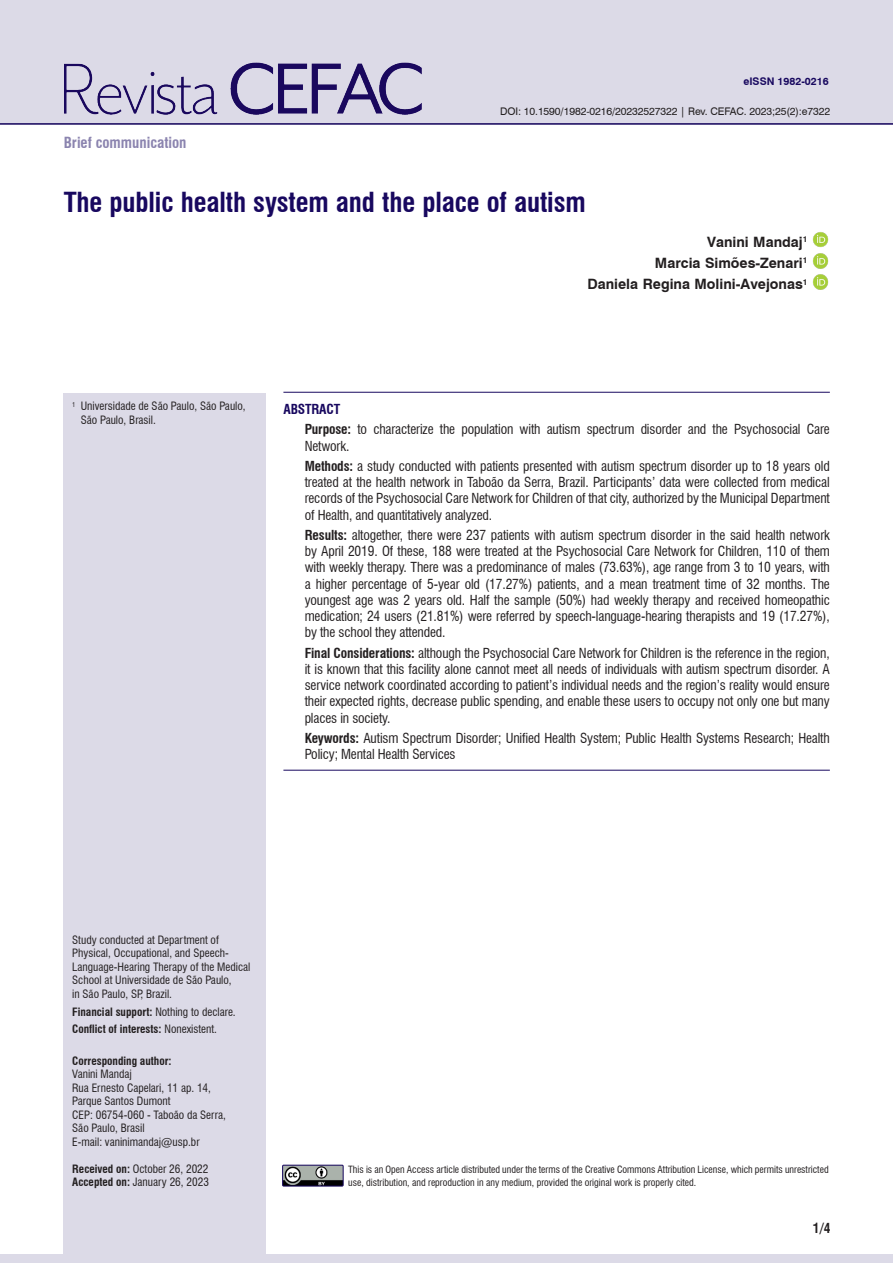
<style>
.page{position:relative;width:893px;height:1263px;background:#fff}
.page>*{position:absolute;margin:0;border:0;box-sizing:border-box;transform-origin:0 0}
.Titulo{font:700 condensed 27px "Swiss 721 BT";letter-spacing:-.005em;color:#18085f}
.Tipo_de_artigo{font:700 condensed 15px "Swiss 721 BT";color:#8b84af}
.Autor{font:700 14.25px "Swiss 721 BT";color:#231f20}
.Resumo{font:condensed 13.5px/16.2px "Swiss 721 BT";letter-spacing:-.01em;color:#231f20;text-align:justify}
.Resumo_fio_abaixo{font:condensed 13.5px/16.2px "Swiss 721 BT";letter-spacing:-.01em;color:#231f20}
.Resumo_título{font:700 condensed 13.5px "Swiss 721 BT";letter-spacing:-.01em;color:#18085f}
.Cabeço_autor_esquer{font:700 condensed 13.5px "Swiss 721 BT";color:#231f20}
.Endereço_correspond{font:condensed 11.25px/13.5px "Swiss 721 BT";color:#231f20}
.Notas_sem_paragrafo{font:condensed 11.25px/13.5px "Swiss 721 BT";color:#231f20}
.Notas_sem_paragrafo-2{font:700 condensed 11.25px "Swiss 721 BT";color:#231f20}
.Notas{font:condensed 11.25px/13.5px "Swiss 721 BT";color:#231f20}
.Endereço_correspond-2{font:700 condensed 11.25px "Swiss 721 BT";color:#231f20}
.Legenda_b_direito-i{font:10.5px "Swiss 721 BT";letter-spacing:-.01em;color:#231f20}
.Legenda_b_esquerdo{font:700 10.5px "Swiss 721 BT";color:#18085f}
.Notas-2{font:condensed 9.75px/13.5px "Swiss 721 BT";color:#231f20}
.s1{font-weight:700}
.s2{font-weight:400}
</style>
<div class="page">
<div style="left:64px;top:393px;width:202px;height:870px;background:#dcdae7"></div>
<img style="left:812px;top:232px;width:17px;height:15px">
<img style="left:813px;top:253px;width:16px;height:16px">
<img style="left:813px;top:274px;width:16px;height:16px">
<hr style="left:283px;top:392px;width:547px;height:1px;background:#18085f">
<hr style="left:283px;top:770px;width:547px;height:1px;background:#18085f">
<div style="left:0;top:0;width:893px;height:125px;background:#dcdae7"></div>
<img style="left:65px;top:63px;width:357px;height:51px">
<img style="left:284px;top:1167px;width:58px;height:17px">
<div style="left:282px;top:1165px;width:62px;height:21px;border:1px solid #18085f"></div>
<div style="left:0;top:1254px;width:893px;height:9px;background:#dcdae7"></div>
<p class="Legenda_b_esquerdo" style="left:743px;top:74px;width:87px">eISSN 1982-0216</p>
<p class="Tipo_de_artigo" style="left:64px;top:133px;width:124px">Brief communication</p>
<p class="Legenda_b_direito-i" style="left:500px;top:104px;width:332px">DOI: 10.1590/1982-0216/20232527322 | Rev. CEFAC. 2023;25(2):e7322</p>
<p class="Titulo" style="left:64px;top:186px;width:523px">The public health system and the place of autism</p>
<p class="Autor" style="left:707px;top:232px;width:102px">Vanini Mandaj<sup>1</sup></p>
<p class="Autor" style="left:655px;top:253px;width:154px">Marcia Simões-Zenari<sup>1</sup></p>
<p class="Autor" style="left:587px;top:274px;width:222px">Daniela Regina Molini-Avejonas<sup>1</sup></p>
<p class="Notas" style="left:81px;top:400px;width:166px;text-indent:-9px"><sup>1</sup> Universidade de São Paulo, São Paulo,<br>São Paulo, Brasil.</p>
<p class="Resumo_título" style="left:283px;top:401px;width:58px">ABSTRACT</p>
<p class="Resumo" style="left:305px;top:421px;width:527px"><span class="s1">Purpose:</span> to characterize the population with autism spectrum disorder and the Psychosocial Care<br>Network.</p>
<p class="Resumo" style="left:305px;top:458px;width:527px"><span class="s1">Methods:</span> a study conducted with patients presented with autism spectrum disorder up to 18 years old treated at the health network in Taboão da Serra, Brazil. Participants’ data were collected from medical records of the Psychosocial Care Network for Children of that city, authorized by the Municipal Department of Health, and quantitatively analyzed.</p>
<p class="Resumo" style="left:305px;top:527px;width:527px"><span class="s1">Results:</span> altogether, there were 237 patients with autism spectrum disorder in the said health network by April 2019. Of these, 188 were treated at the Psychosocial Care Network for Children, 110 of them with weekly therapy. There was a predominance of males (73.63%), age range from 3 to 10 years, with a higher percentage of 5-year old (17.27%) patients, and a mean treatment time of 32 months. The youngest age was 2 years old. Half the sample (50%) had weekly therapy and received homeopathic medication; 24 users (21.81%) were referred by speech-language-hearing therapists and 19 (17.27%), by the school they attended.</p>
<p class="Resumo" style="left:305px;top:645px;width:527px"><span class="s1">Final Considerations:</span> although the Psychosocial Care Network for Children is the reference in the region, it is known that this facility alone cannot meet all needs of individuals with autism spectrum disorder. A service network coordinated according to patient’s individual needs and the region’s reality would ensure their expected rights, decrease public spending, and enable these users to occupy not only one but many places in society.</p>
<p class="Resumo_fio_abaixo" style="left:305px;top:730px;width:527px"><span class="s1">Keywords:</span> Autism Spectrum Disorder; Unified Health System; Public Health Systems Research; Health<br>Policy; Mental Health Services</p>
<p class="Notas_sem_paragrafo" style="left:72px;top:933px;width:180px">Study conducted at Department of Physical, Occupational, and Speech-Language-Hearing Therapy of the Medical School at Universidade de São Paulo,<br>in São Paulo, SP, Brazil.</p>
<p class="Notas_sem_paragrafo-2" style="left:72px;top:1005px;width:165px">Financial support: <span class="s2">Nothing to declare.</span></p>
<p class="Notas_sem_paragrafo-2" style="left:72px;top:1022px;width:146px">Conflict of interests: <span class="s2">Nonexistent.</span></p>
<p class="Endereço_correspond-2" style="left:72px;top:1054px;width:101px">Corresponding author:</p>
<p class="Endereço_correspond" style="left:72px;top:1067px;width:61px">Vanini Mandaj</p>
<p class="Endereço_correspond" style="left:72px;top:1081px;width:140px">Rua Ernesto Capelari, 11 ap. 14,<br>Parque Santos Dumont</p>
<p class="Endereço_correspond" style="left:72px;top:1108px;width:155px">CEP: 06754-060 - Taboão da Serra,<br>São Paulo, Brasil</p>
<p class="Endereço_correspond" style="left:72px;top:1135px;width:129px">E-mail: vaninimandaj@usp.br</p>
<p class="Endereço_correspond" style="left:72px;top:1162px;width:138px"><span class="s1">Received on:</span> October 26, 2022</p>
<p class="Endereço_correspond" style="left:72px;top:1175px;width:138px"><span class="s1">Accepted on:</span> January 26, 2023</p>
<p class="Notas-2" style="left:348px;top:1163px;width:482px">This is an Open Access article distributed under the terms of the Creative Commons Attribution License, which permits unrestricted use, distribution, and reproduction in any medium, provided the original work is properly cited.</p>
<p class="Cabeço_autor_esquer" style="left:813px;top:1219px;width:19px">1/4</p>
</div>
